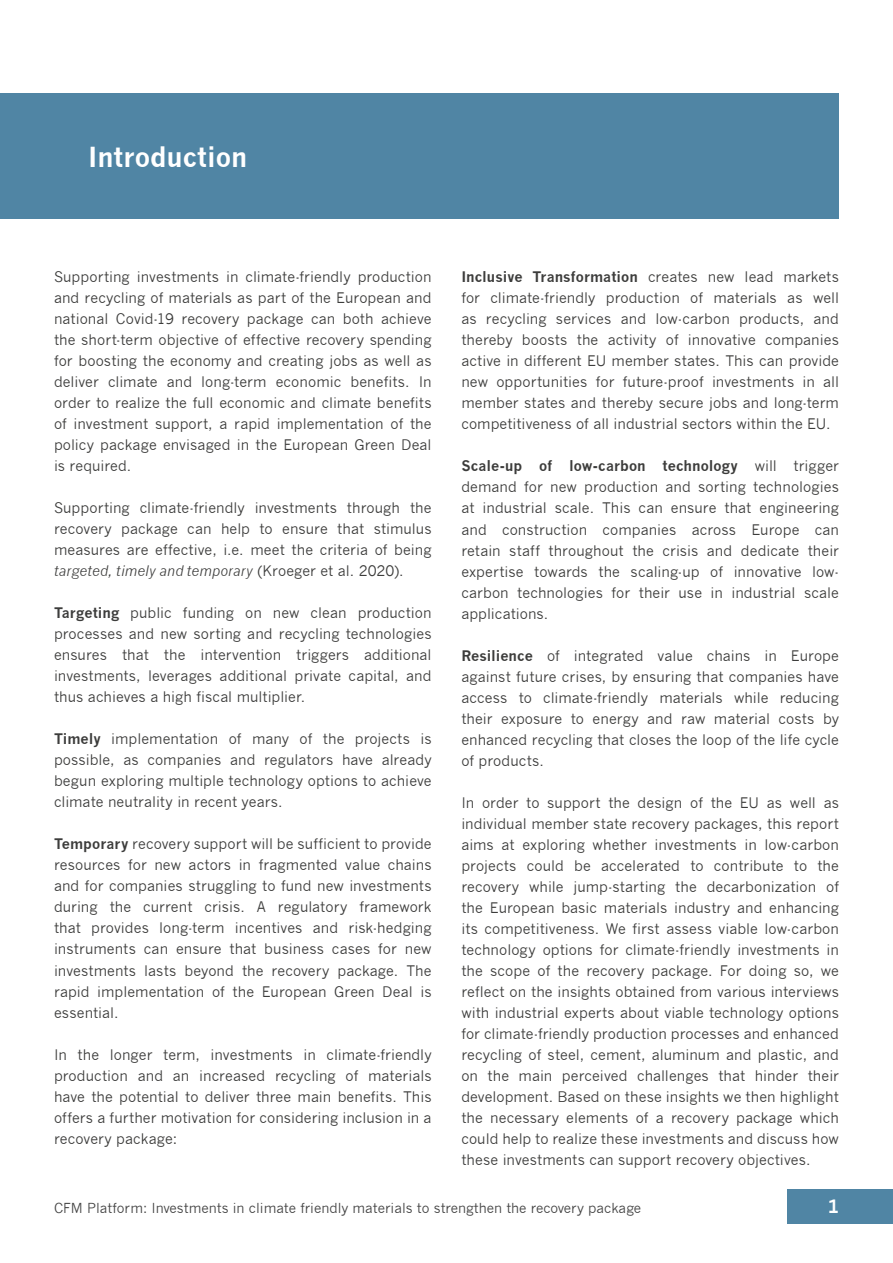
<style>
.page{position:relative;width:893px;height:1263px;background:#fff}
.page>*{position:absolute;margin:0;border:0;box-sizing:border-box;transform-origin:0 0}
.t1{font:700 27px "News Gothic";color:#fff}
.t2{font:700 18px "News Gothic";color:#fff}
.t3{font:14.25px/21px "News Gothic";letter-spacing:.005em;color:#3c3c3b;text-align:justify}
.t4{font:13.5px "News Gothic";color:#434343}
.s1{font-style:italic}
.s2{font-weight:700}
</style>
<div class="page">
<div style="left:787px;top:1189px;width:106px;height:35px;background:#5085a4"></div>
<div style="left:0;top:94px;width:839px;height:125px;background:#5085a4"></div>
<h1 class="t1" style="left:88px;top:140px;width:160px">Introduction</h1>
<p class="t3" style="left:54px;top:267px;width:379px">Supporting investments in climate-friendly production and recycling of materials as part of the European and national Covid-19 recovery package can both achieve the short-term objective of effective recovery spending for boosting the economy and creating jobs as well as deliver climate and long-term economic benefits. In order to realize the full economic and climate benefits of investment support, a rapid implementation of the policy package envisaged in the European Green Deal is required.</p>
<p class="t3" style="left:54px;top:498px;width:379px">Supporting climate-friendly investments through the recovery package can help to ensure that stimulus measures are effective, i.e. meet the criteria of being <span class="s1">targeted, timely and temporary</span> (Kroeger et al. 2020).</p>
<p class="t3" style="left:54px;top:603px;width:379px"><span class="s2">Targeting</span> public funding on new clean production processes and new sorting and recycling technologies ensures that the intervention triggers additional investments, leverages additional private capital, and thus achieves a high fiscal multiplier.</p>
<p class="t3" style="left:54px;top:729px;width:379px"><span class="s2">Timely</span> implementation of many of the projects is possible, as companies and regulators have already begun exploring multiple technology options to achieve climate neutrality in recent years.</p>
<p class="t3" style="left:54px;top:834px;width:379px"><span class="s2">Temporary</span> recovery support will be sufficient to provide resources for new actors in fragmented value chains and for companies struggling to fund new investments during the current crisis. A regulatory framework that provides long-term incentives and risk-hedging instruments can ensure that business cases for new investments lasts beyond the recovery package. The rapid implementation of the European Green Deal is essential.</p>
<p class="t3" style="left:54px;top:1044px;width:379px">In the longer term, investments in climate-friendly production and an increased recycling of materials have the potential to deliver three main benefits. This offers a further motivation for considering inclusion in a recovery package:</p>
<p class="t3" style="left:461px;top:267px;width:379px"><span class="s2">Inclusive Transformation</span> creates new lead markets for climate-friendly production of materials as well as recycling services and low-carbon products, and thereby boosts the activity of innovative companies active in different EU member states. This can provide new opportunities for future-proof investments in all member states and thereby secure jobs and long-term competitiveness of all industrial sectors within the EU.</p>
<p class="t3" style="left:461px;top:456px;width:379px"><span class="s2">Scale-up of low-carbon technology</span> will trigger demand for new production and sorting technologies at industrial scale. This can ensure that engineering and construction companies across Europe can retain staff throughout the crisis and dedicate their expertise towards the scaling-up of innovative low&shy;carbon technologies for their use in industrial scale applications.</p>
<p class="t3" style="left:461px;top:645px;width:379px"><span class="s2">Resilience</span> of integrated value chains in Europe against future crises, by ensuring that companies have access to climate-friendly materials while reducing their exposure to energy and raw material costs by enhanced recycling that closes the loop of the life cycle of products.</p>
<p class="t3" style="left:461px;top:792px;width:379px">In order to support the design of the EU as well as individual member state recovery packages, this report aims at exploring whether investments in low-carbon projects could be accelerated to contribute to the recovery while jump-starting the decarbonization of the European basic materials industry and enhancing its competitiveness. We first assess viable low-carbon technology options for climate-friendly investments in the scope of the recovery package. For doing so, we reflect on the insights obtained from various interviews with industrial experts about viable technology options for climate-friendly production processes and enhanced recycling of steel, cement, aluminum and plastic, and on the main perceived challenges that hinder their development. Based on these insights we then highlight the necessary elements of a recovery package which could help to realize these investments and discuss how these investments can support recovery objectives.</p>
<p class="t4" style="left:54px;top:1201px;width:589px">CFM Platform: Investments in climate friendly materials to strengthen the recovery package</p>
<p class="t2" style="left:828px;top:1195px;width:13px">1</p>
</div>
